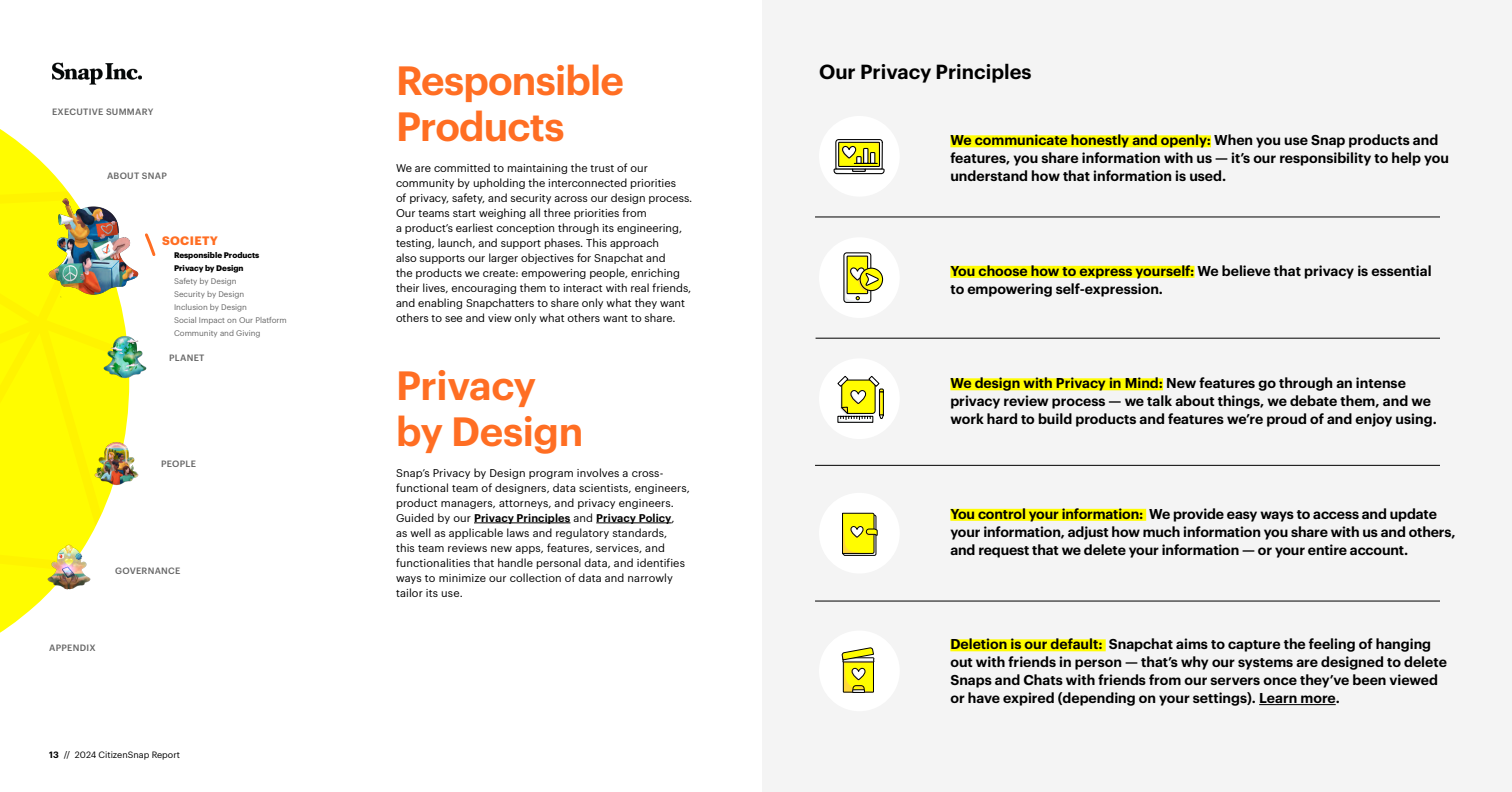
<style>
.page{position:relative;width:1512px;height:792px;background:#fff}
.page>*{position:absolute;margin:0;border:0;box-sizing:border-box;transform-origin:0 0}
.t1{font:600 40px/46px "Graphik";letter-spacing:-.02em;color:#ff6e23}
.BodyText{font:600 20px "Graphik";color:#000}
.IMPACT_GOALS_-_Body{font:600 14px/18px "Graphik";color:#000}
.t2{font:700 12px "Graphik";letter-spacing:.03em;color:#ff6e23}
.BodyText-2{font:11px/15px "Graphik";color:#000}
.t3{font:500 9px "Graphik";letter-spacing:.03em;color:#666}
.t4{font:9px "Graphik";color:#000}
.t5{font:8px/13px "Graphik";color:#666}
.t6{font:700 8px/13px "Graphik";color:#000}
.s1{font-weight:600}
</style>
<div class="page">
<div style="left:762px;top:0;width:750px;height:792px;background:#f4f4f4"></div>
<div style="left:950px;top:135px;width:261px;height:12px;background:#fffc00"></div>
<div style="left:950px;top:266px;width:245px;height:12px;background:#fffc00"></div>
<div style="left:950px;top:378px;width:213px;height:12px;background:#fffc00"></div>
<div style="left:950px;top:509px;width:196px;height:12px;background:#fffc00"></div>
<div style="left:950px;top:639px;width:156px;height:12px;background:#fffc00"></div>
<hr style="left:1259px;top:704px;width:77px;height:1px;background:#000">
<hr style="left:815px;top:217px;width:625px;height:1px;background:#000">
<hr style="left:816px;top:338px;width:624px;height:1px;background:#000">
<hr style="left:815px;top:465px;width:625px;height:1px;background:#000">
<hr style="left:815px;top:601px;width:625px;height:1px;background:#000">
<div style="left:819px;top:116px;width:81px;height:81px;background:#fff;border-radius:50%"></div>
<svg style="left:833px;top:139px;width:52px;height:35px"></svg>
<div style="left:819px;top:493px;width:81px;height:81px;background:#fff;border-radius:50%"></div>
<svg style="left:842px;top:513px;width:36px;height:43px;background:#d2ce23"></svg>
<div style="left:819px;top:237px;width:81px;height:81px;background:#fff;border-radius:50%"></div>
<svg style="left:844px;top:253px;width:27px;height:49px"></svg>
<div style="left:843px;top:252px;width:28px;height:51px;border:1px solid #000;border-radius:3px"></div>
<svg style="left:860px;top:268px;width:23px;height:23px"></svg>
<div style="left:860px;top:268px;width:23px;height:23px;border:1px solid #000;border-radius:50%"></div>
<svg style="left:844px;top:256px;width:36px;height:46px"></svg>
<div style="left:819px;top:631px;width:81px;height:80px;background:#fff;border-radius:50%"></div>
<svg style="left:841px;top:647px;width:34px;height:46px"></svg>
<div style="left:819px;top:358px;width:81px;height:81px;background:#fff;border-radius:50%"></div>
<svg style="left:837px;top:376px;width:47px;height:47px"></svg>
<hr style="left:474px;top:523px;width:97px;height:1px;background:#000">
<hr style="left:596px;top:523px;width:76px;height:1px;background:#000">
<svg style="left:0;top:577px;width:48px;height:56px"></svg>
<svg style="left:0;top:129px;width:129px;height:448px"></svg>
<img style="left:52px;top:62px;width:89px;height:23px">
<img style="left:40px;top:197px;width:99px;height:108px">
<svg style="left:145px;top:233px;width:11px;height:23px"></svg>
<img style="left:43px;top:542px;width:52px;height:52px">
<img style="left:99px;top:331px;width:48px;height:52px">
<img style="left:91px;top:438px;width:48px;height:51px">
<p class="t3" style="left:52px;top:104px;width:103px">EXECUTIVE SUMMARY</p>
<p class="t3" style="left:107px;top:169px;width:61px">ABOUT SNAP</p>
<p class="t2" style="left:162px;top:231px;width:58px">SOCIETY</p>
<p class="t6" style="left:174px;top:248px;width:87px">Responsible Products<br>Privacy by Design</p>
<p class="t5" style="left:174px;top:274px;width:114px">Safety by Design<br>Security by Design<br>Inclusion by Design<br>Social Impact on Our Platform<br>Community and Giving</p>
<p class="t3" style="left:169px;top:351px;width:37px">PLANET</p>
<p class="t3" style="left:161px;top:457px;width:36px">PEOPLE</p>
<p class="t3" style="left:115px;top:563px;width:67px">GOVERNANCE</p>
<p class="t3" style="left:49px;top:641px;width:48px">APPENDIX</p>
<p class="t4" style="left:49px;top:748px;width:132px"><span class="s1">13</span> // 2024 CitizenSnap Report</p>
<h1 class="t1" style="left:396px;top:54px;width:229px">Responsible<br>Products</h1>
<p class="BodyText-2" style="left:396px;top:160px;width:298px">We are committed to maintaining the trust of our community by upholding the interconnected priorities<br>of privacy, safety, and security across our design process.<br>Our teams start weighing all three priorities from<br>a product’s earliest conception through its engineering, testing, launch, and support phases. This approach<br>also supports our larger objectives for Snapchat and<br>the products we create: empowering people, enriching their lives, encouraging them to interact with real friends, and enabling Snapchatters to share only what they want others to see and view only what others want to share.</p>
<h1 class="t1" style="left:396px;top:359px;width:189px">Privacy by Design</h1>
<p class="BodyText-2" style="left:396px;top:464px;width:295px">Snap’s Privacy by Design program involves a cross&shy;functional team of designers, data scientists, engineers, product managers, attorneys, and privacy engineers.<br>Guided by our <span class="s1">Privacy Principles</span> and <span class="s1">Privacy Policy</span>,<br>as well as applicable laws and regulatory standards,<br>this team reviews new apps, features, services, and functionalities that handle personal data, and identifies ways to minimize our collection of data and narrowly tailor its use.</p>
<p class="BodyText" style="left:819px;top:57px;width:214px">Our Privacy Principles</p>
<p class="IMPACT_GOALS_-_Body" style="left:950px;top:130px;width:500px">We communicate honestly and openly: When you use Snap products and features, you share information with us — it’s our responsibility to help you understand how that information is used.</p>
<p class="IMPACT_GOALS_-_Body" style="left:950px;top:261px;width:483px">You choose how to express yourself: We believe that privacy is essential to empowering self-expression.</p>
<p class="IMPACT_GOALS_-_Body" style="left:950px;top:373px;width:488px">We design with Privacy in Mind: New features go through an intense privacy review process — we talk about things, we debate them, and we work hard to build products and features we’re proud of and enjoy using.</p>
<p class="IMPACT_GOALS_-_Body" style="left:950px;top:504px;width:507px">You control your information: We provide easy ways to access and update your information, adjust how much information you share with us and others, and request that we delete your information — or your entire account.</p>
<p class="IMPACT_GOALS_-_Body" style="left:950px;top:634px;width:498px">Deletion is our default: Snapchat aims to capture the feeling of hanging out with friends in person — that’s why our systems are designed to delete Snaps and Chats with friends from our servers once they’ve been viewed or have expired (depending on your settings). Learn more.</p>
</div>
